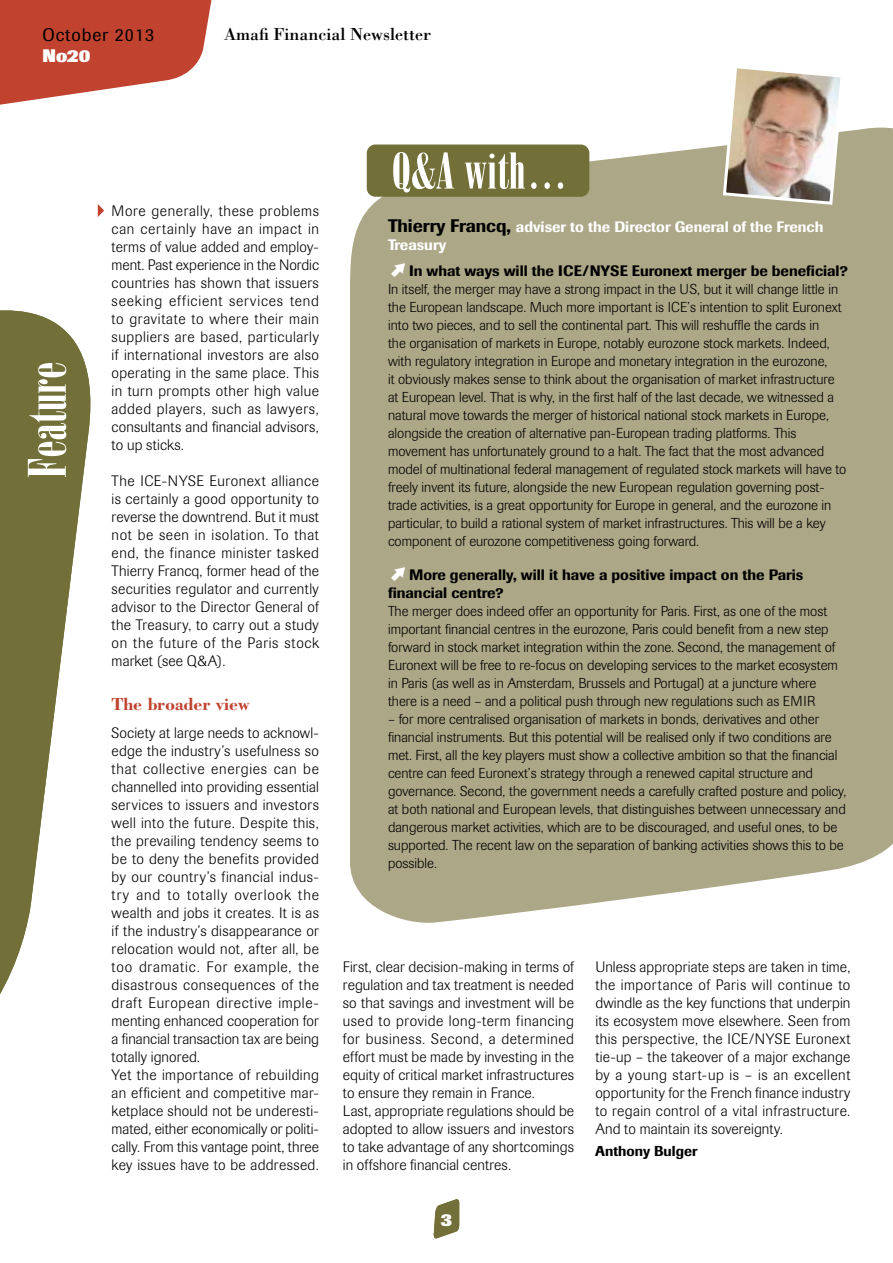
<style>
.page{position:relative;width:893px;height:1263px;background:#fff}
.page>*{position:absolute;margin:0;border:0;box-sizing:border-box;transform-origin:0 0}
.t1{font:52.5px "Bodoni Poster Compressed";color:#fff}
.t2{font:18px "Bodoni";color:#000}
.t3{font:700 18px "Bodoni";letter-spacing:-.01em;color:#c0422f}
.t4{font:18px "Imago";letter-spacing:.05em;color:#000}
.t5{font:800 18px "Imago";color:#fff}
.t6{font:300 15px/18px "Imago";letter-spacing:.02em;color:#000;text-align:justify}
.t7{font:500 15px/18px "Imago";color:#000}
.t8{font:500 15px/18px "Imago";color:#fff}
.t9{font:300 14.25px/18px "Imago";color:#000}
.t10{font:500 14.25px "Imago";color:#000}
.s1{font-size:18px;color:#000}
.s2{font-family:"Zeal";font-weight:400;font-size:21px;color:#fff}
</style>
<div class="page">
<svg style="left:0;top:0;width:212px;height:105px"></svg>
<svg style="left:433px;top:1199px;width:26px;height:40px"></svg>
<svg style="left:0;top:310px;width:91px;height:684px;fill:#726f38"></svg>
<svg style="left:98px;top:204px;width:6px;height:13px"></svg>
<div style="left:350px;top:127px;width:543px;height:796px;background:#aca787"></div>
<div style="left:367px;top:145px;width:222px;height:52px;background:#726f38;border-radius:9px"></div>
<svg style="left:393px;top:152px;width:61px;height:40px"></svg>
<svg style="left:465px;top:152px;width:60px;height:37px"></svg>
<div style="left:531px;top:182px;width:6px;height:7px;background:#fff;border-radius:50%"></div>
<div style="left:544px;top:182px;width:6px;height:7px;background:#fff;border-radius:50%"></div>
<svg style="left:558px;top:182px;width:5px;height:7px"></svg>
<img style="left:721px;top:68px;width:124px;height:138px">
<p class="t4" style="left:43px;top:24px;width:113px">October 2013</p>
<p class="t2" style="left:224px;top:23px;width:209px">Amafi Financial Newsletter</p>
<p class="t5" style="left:43px;top:45px;width:50px">No20</p>
<h1 class="t1" style="left:17px;top:478px;width:118px;rotate:-90deg">Feature</h1>
<p class="t6" style="left:112px;top:202px;width:209px">More generally, these problems can certainly have an impact in terms of value added and employ&shy;ment. Past experience in the Nordic countries has shown that issuers seeking efficient services tend to gravitate to where their main suppliers are based, particularly if international investors are also operating in the same place. This in turn prompts other high value added players, such as lawyers, consultants and financial advisors, to up sticks.</p>
<p class="t6" style="left:112px;top:472px;width:209px">The ICE-NYSE Euronext alliance is certainly a good opportunity to reverse the downtrend. But it must not be seen in isolation. To that end, the finance minister tasked Thierry Francq, former head of the securities regulator and currently advisor to the Director General of the Treasury, to carry out a study on the future of the Paris stock market (see Q&amp;A).</p>
<p class="t3" style="left:112px;top:692px;width:140px">The broader view</p>
<p class="t6" style="left:112px;top:724px;width:209px;text-align:left">Society at large needs to acknowl&shy;edge the industry’s usefulness so that collective energies can be channelled into providing essential services to issuers and investors well into the future. Despite this, the prevailing tendency seems to be to deny the benefits provided by our country’s financial indus&shy;try and to totally overlook the wealth and jobs it creates. It is as if the industry’s disappearance or relocation would not, after all, be too dramatic. For example, the disastrous consequences of the draft European directive imple&shy;menting enhanced cooperation for a financial transaction tax are being totally ignored.<br>Yet the importance of rebuilding an efficient and competitive mar&shy;ketplace should not be underesti&shy;mated, either economically or politi&shy;cally. From this vantage point, three key issues have to be addressed.</p>
<p class="t8" style="left:388px;top:218px;width:437px"><span class="s1">Thierry Francq,</span> adviser to the Director General of the French<br>Treasury</p>
<p class="t7" style="left:388px;top:262px;width:461px"><span class="s2">j</span>In what ways will the ICE/NYSE Euronext merger be beneficial?</p>
<p class="t9" style="left:388px;top:281px;width:460px">In itself, the merger may have a strong impact in the US, but it will change little in the European landscape. Much more important is ICE’s intention to split Euronext into two pieces, and to sell the continental part. This will reshuffle the cards in<br>the organisation of markets in Europe, notably eurozone stock markets. Indeed, with regulatory integration in Europe and monetary integration in the eurozone,<br>it obviously makes sense to think about the organisation of market infrastructure at European level. That is why, in the first half of the last decade, we witnessed a natural move towards the merger of historical national stock markets in Europe, alongside the creation of alternative pan-European trading platforms. This movement has unfortunately ground to a halt. The fact that the most advanced model of multinational federal management of regulated stock markets will have to freely invent its future, alongside the new European regulation governing post&shy;trade activities, is a great opportunity for Europe in general, and the eurozone in particular, to build a rational system of market infrastructures. This will be a key component of eurozone competitiveness going forward.</p>
<p class="t7" style="left:388px;top:566px;width:417px"><span class="s2">j</span>More generally, will it have a positive impact on the Paris financial centre?</p>
<p class="t9" style="left:388px;top:602px;width:451px">The merger does indeed offer an opportunity for Paris. First, as one of the most important financial centres in the eurozone, Paris could benefit from a new step forward in stock market integration within the zone. Second, the management of Euronext will be free to re-focus on developing services to the market ecosystem in Paris (as well as in Amsterdam, Brussels and Portugal) at a juncture where there is a need – and a political push through new regulations such as EMIR</p>
<p class="t9" style="left:388px;top:710px;width:460px">– for more centralised organisation of markets in bonds, derivatives and other financial instruments. But this potential will be realised only if two conditions are met. First, all the key players must show a collective ambition so that the financial centre can feed Euronext’s strategy through a renewed capital structure and governance. Second, the government needs a carefully crafted posture and policy, at both national and European levels, that distinguishes between unnecessary and dangerous market activities, which are to be discouraged, and useful ones, to be supported. The recent law on the separation of banking activities shows this to be possible.</p>
<p class="t6" style="left:343px;top:958px;width:233px;text-align:left">First, clear decision-making in terms of regulation and tax treatment is needed so that savings and investment will be used to provide long-term financing for business. Second, a determined effort must be made by investing in the equity of critical market infrastructures to ensure they remain in France.<br>Last, appropriate regulations should be adopted to allow issuers and investors to take advantage of any shortcomings in offshore financial centres.</p>
<p class="t6" style="left:595px;top:958px;width:257px">Unless appropriate steps are taken in time, the importance of Paris will continue to dwindle as the key functions that underpin its ecosystem move elsewhere. Seen from this perspective, the ICE/NYSE Euronext tie-up – the takeover of a major exchange by a young start-up is – is an excellent opportunity for the French finance industry to regain control of a vital infrastructure.<br>And to maintain its sovereignty.</p>
<p class="t10" style="left:595px;top:1143px;width:104px">Anthony Bulger</p>
<p class="t5" style="left:441px;top:1209px;width:13px">3</p>
</div>
